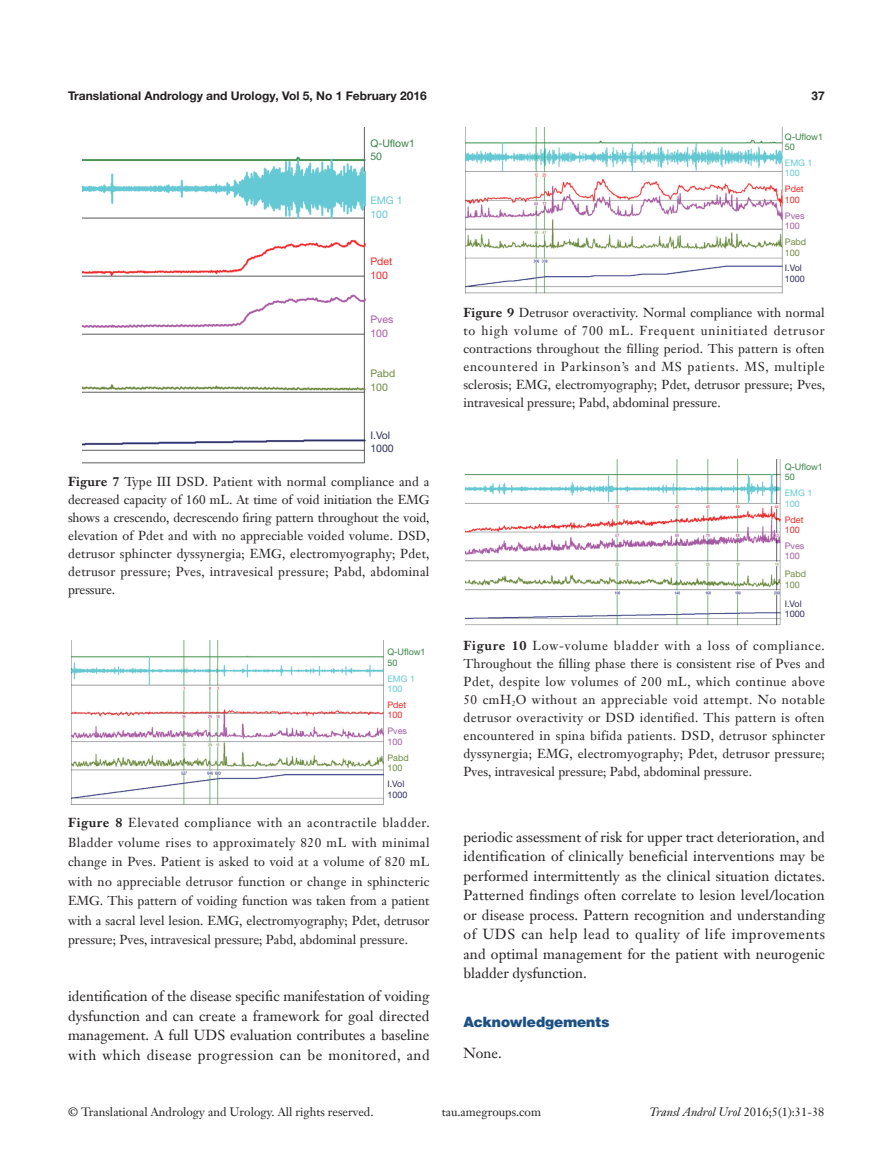
<style>
.page{position:relative;width:893px;height:1170px;background:#fff}
.page>*{position:absolute;margin:0;border:0;box-sizing:border-box;transform-origin:0 0}
.t1{font:14.25px/19.5px "Janson Text LT";letter-spacing:.01em;color:#231f20;text-align:justify}
.t2{font:900 14.25px "Helvetica";color:#1c5085}
.t3{font:12.75px/18px "Janson Text LT";color:#231f20;text-align:justify}
.t4{font:12px "Janson Text LT";color:#231f20}
.t5{font:700 12px "Helvetica Neue LT Pro";color:#231f20}
.t6{font:italic 12px "Janson Text LT";color:#231f20}
.t7{font:700 12px "Helvetica";color:#231f20}
.t8{font:10.5px/13.5px "Helvetica Neue LT Pro";letter-spacing:-.005em;color:#368244}
.t9{font:10.5px/13.5px "Helvetica Neue LT Pro";color:#31315d}
.t10{font:10.5px/13.5px "Helvetica Neue LT Pro";color:#64c9d4}
.t11{font:10.5px/13.5px "Helvetica Neue LT Pro";color:#ee2928}
.t12{font:10.5px/13.5px "Helvetica Neue LT Pro";color:#a55ba4}
.t13{font:10.5px/13.5px "Helvetica Neue LT Pro";color:#6e8a41}
.t14{font:9px/10.5px "Helvetica Neue LT Pro";letter-spacing:-.005em;color:#368244}
.t15{font:9px/10.5px "Helvetica Neue LT Pro";color:#31315d}
.t16{font:9px/10.5px "Helvetica Neue LT Pro";color:#64c9d4}
.t17{font:9px/10.5px "Helvetica Neue LT Pro";color:#ee2928}
.t18{font:9px/10.5px "Helvetica Neue LT Pro";color:#a55ba4}
.t19{font:9px/10.5px "Helvetica Neue LT Pro";color:#6e8a41}
.s1{font-weight:700}
.s2{font-style:normal}
</style>
<div class="page">
<img style="left:465px;top:128px;width:319px;height:165px">
<img style="left:465px;top:460px;width:316px;height:166px">
<img style="left:72px;top:640px;width:312px;height:165px">
<img style="left:82px;top:128px;width:284px;height:335px">
<p class="t5" style="left:68px;top:88px;width:360px">Translational Andrology and Urology, Vol 5, No 1 February 2016</p>
<p class="t7" style="left:812px;top:88px;width:15px">37</p>
<p class="t8" style="left:370px;top:136px;width:46px">Q-Uflow1<br>50</p>
<p class="t10" style="left:370px;top:194px;width:34px">EMG 1<br>100</p>
<p class="t11" style="left:370px;top:255px;width:23px">Pdet<br>100</p>
<p class="t12" style="left:370px;top:312px;width:24px">Pves<br>100</p>
<p class="t13" style="left:370px;top:367px;width:26px">Pabd<br>100</p>
<p class="t9" style="left:370px;top:428px;width:25px">I.Vol<br>1000</p>
<p class="t3" style="left:68px;top:473px;width:363px"><span class="s1">Figure 7</span> Type III DSD. Patient with normal compliance and a decreased capacity of 160 mL. At time of void initiation the EMG shows a crescendo, decrescendo firing pattern throughout the void, elevation of Pdet and with no appreciable voided volume. DSD, detrusor sphincter dyssynergia; EMG, electromyography; Pdet, detrusor pressure; Pves, intravesical pressure; Pabd, abdominal pressure.</p>
<p class="t14" style="left:387px;top:646px;width:40px">Q-Uflow1<br>50</p>
<p class="t16" style="left:387px;top:672px;width:29px">EMG 1<br>100</p>
<p class="t17" style="left:387px;top:699px;width:20px">Pdet<br>100</p>
<p class="t18" style="left:387px;top:725px;width:21px">Pves<br>100</p>
<p class="t19" style="left:387px;top:752px;width:23px">Pabd<br>100</p>
<p class="t15" style="left:387px;top:778px;width:22px">I.Vol<br>1000</p>
<p class="t3" style="left:68px;top:813px;width:363px;line-height:19.5px"><span class="s1">Figure 8</span> Elevated compliance with an acontractile bladder.<br>Bladder volume rises to approximately 820 mL with minimal change in Pves. Patient is asked to void at a volume of 820 mL with no appreciable detrusor function or change in sphincteric EMG. This pattern of voiding function was taken from a patient with a sacral level lesion. EMG, electromyography; Pdet, detrusor pressure; Pves, intravesical pressure; Pabd, abdominal pressure.</p>
<p class="t1" style="left:68px;top:986px;width:363px">identification of the disease specific manifestation of voiding dysfunction and can create a framework for goal directed management. A full UDS evaluation contributes a baseline with which disease progression can be monitored, and</p>
<p class="t14" style="left:785px;top:131px;width:40px">Q-Uflow1<br>50</p>
<p class="t16" style="left:785px;top:157px;width:29px">EMG 1<br>100</p>
<p class="t17" style="left:785px;top:184px;width:20px">Pdet<br>100</p>
<p class="t18" style="left:785px;top:210px;width:21px">Pves<br>100</p>
<p class="t19" style="left:785px;top:236px;width:23px">Pabd<br>100</p>
<p class="t15" style="left:785px;top:263px;width:22px">I.Vol<br>1000</p>
<p class="t3" style="left:463px;top:303px;width:363px"><span class="s1">Figure 9</span> Detrusor overactivity. Normal compliance with normal to high volume of 700 mL. Frequent uninitiated detrusor contractions throughout the filling period. This pattern is often encountered in Parkinson’s and MS patients. MS, multiple sclerosis; EMG, electromyography; Pdet, detrusor pressure; Pves, intravesical pressure; Pabd, abdominal pressure.</p>
<p class="t14" style="left:785px;top:461px;width:40px">Q-Uflow1<br>50</p>
<p class="t16" style="left:785px;top:487px;width:29px">EMG 1<br>100</p>
<p class="t17" style="left:785px;top:514px;width:20px">Pdet<br>100</p>
<p class="t18" style="left:785px;top:540px;width:21px">Pves<br>100</p>
<p class="t19" style="left:785px;top:568px;width:23px">Pabd<br>100</p>
<p class="t15" style="left:785px;top:598px;width:22px">I.Vol<br>1000</p>
<p class="t3" style="left:463px;top:636px;width:363px"><span class="s1">Figure 10</span> Low-volume bladder with a loss of compliance.<br>Throughout the filling phase there is consistent rise of Pves and Pdet, despite low volumes of 200 mL, which continue above 50 cmH<sub>2</sub>O without an appreciable void attempt. No notable detrusor overactivity or DSD identified. This pattern is often encountered in spina bifida patients. DSD, detrusor sphincter dyssynergia; EMG, electromyography; Pdet, detrusor pressure; Pves, intravesical pressure; Pabd, abdominal pressure.</p>
<p class="t1" style="left:463px;top:827px;width:363px">periodic assessment of risk for upper tract deterioration, and identification of clinically beneficial interventions may be performed intermittently as the clinical situation dictates.<br>Patterned findings often correlate to lesion level/location or disease process. Pattern recognition and understanding of UDS can help lead to quality of life improvements and optimal management for the patient with neurogenic bladder dysfunction.</p>
<p class="t2" style="left:463px;top:1012px;width:148px">Acknowledgements</p>
<p class="t1" style="left:463px;top:1043px;width:40px">None.</p>
<p class="t4" style="left:68px;top:1104px;width:307px">© Translational Andrology and Urology. All rights reserved.</p>
<p class="t4" style="left:442px;top:1104px;width:101px">tau.amegroups.com</p>
<p class="t6" style="left:650px;top:1104px;width:176px">Transl Androl Urol <span class="s2">2016;5(1):31-38</span></p>
</div>
